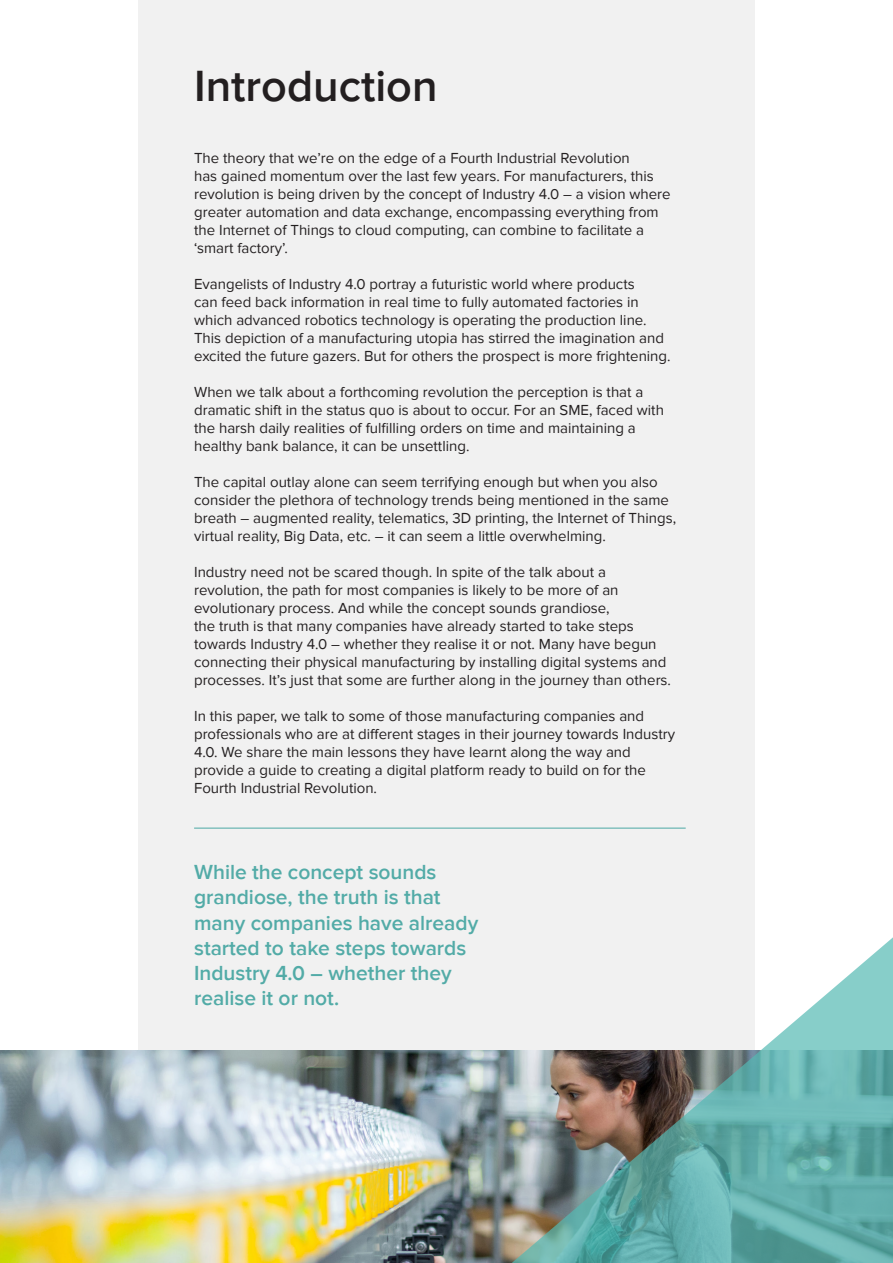
<style>
.page{position:relative;width:893px;height:1263px;background:#fff}
.page>*{position:absolute;margin:0;border:0;box-sizing:border-box;transform-origin:0 0}
.t1{font:600 45px "Proxima Nova";color:#231f20}
.t2{font:600 21px "Proxima Nova";color:#52aba7}
.t3{font:15px/18px "Proxima Nova";color:#231f20}
</style>
<div class="page">
<div style="left:138px;top:0;width:616px;height:1263px;background:#f1f1f1"></div>
<img style="left:0;top:1050px;width:498px;height:213px">
<svg style="left:498px;top:882px;width:395px;height:381px"></svg>
<hr style="left:194px;top:827px;width:492px;height:2px;background:#52aba7">
<p class="t1" style="left:194px;top:61px;width:245px">Introduction</p>
<p class="t3" style="left:194px;top:149px;width:478px">The theory that we’re on the edge of a Fourth Industrial Revolution<br>has gained momentum over the last few years. For manufacturers, this revolution is being driven by the concept of Industry 4.0 – a vision where greater automation and data exchange, encompassing everything from the Internet of Things to cloud computing, can combine to facilitate a ‘smart factory’.</p>
<p class="t3" style="left:194px;top:275px;width:478px">Evangelists of Industry 4.0 portray a futuristic world where products<br>can feed back information in real time to fully automated factories in which advanced robotics technology is operating the production line.<br>This depiction of a manufacturing utopia has stirred the imagination and excited the future gazers. But for others the prospect is more frightening.</p>
<p class="t3" style="left:194px;top:383px;width:471px">When we talk about a forthcoming revolution the perception is that a dramatic shift in the status quo is about to occur. For an SME, faced with the harsh daily realities of fulfilling orders on time and maintaining a healthy bank balance, it can be unsettling.</p>
<p class="t3" style="left:194px;top:473px;width:483px">The capital outlay alone can seem terrifying enough but when you also consider the plethora of technology trends being mentioned in the same breath – augmented reality, telematics, 3D printing, the Internet of Things, virtual reality, Big Data, etc. – it can seem a little overwhelming.</p>
<p class="t3" style="left:194px;top:563px;width:478px">Industry need not be scared though. In spite of the talk about a revolution, the path for most companies is likely to be more of an evolutionary process. And while the concept sounds grandiose,<br>the truth is that many companies have already started to take steps towards Industry 4.0 – whether they realise it or not. Many have begun connecting their physical manufacturing by installing digital systems and processes. It’s just that some are further along in the journey than others.</p>
<p class="t3" style="left:194px;top:707px;width:482px">In this paper, we talk to some of those manufacturing companies and professionals who are at different stages in their journey towards Industry 4.0. We share the main lessons they have learnt along the way and provide a guide to creating a digital platform ready to build on for the Fourth Industrial Revolution.</p>
<p class="t2" style="left:194px;top:860px;width:244px">While the concept sounds</p>
<p class="t2" style="left:194px;top:885px;width:248px">grandiose, the truth is that</p>
<p class="t2" style="left:194px;top:910px;width:286px">many companies have already</p>
<p class="t2" style="left:194px;top:936px;width:274px">started to take steps towards</p>
<p class="t2" style="left:194px;top:961px;width:259px">Industry 4.0 – whether they</p>
<p class="t2" style="left:194px;top:986px;width:147px">realise it or not.</p>
</div>
